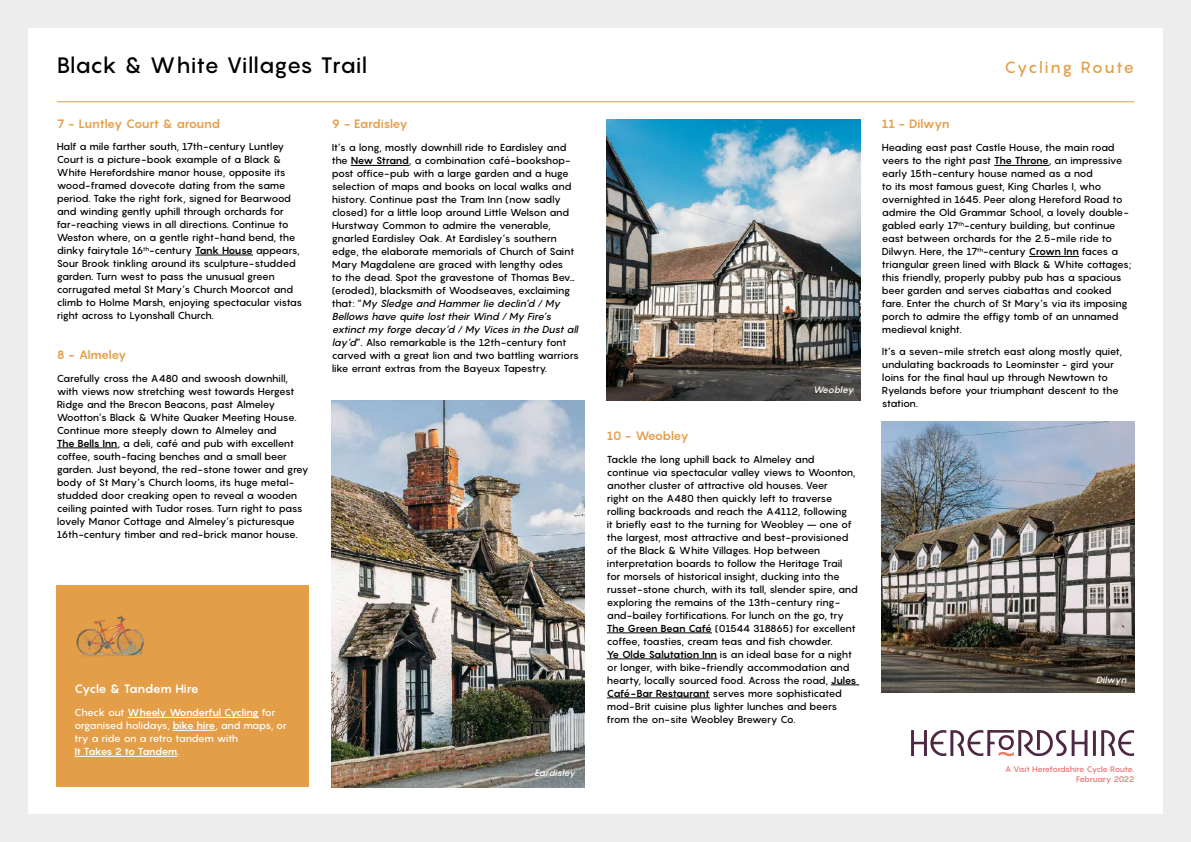
<style>
.page{position:relative;width:1191px;height:842px;background:#ededed}
.page>*{position:absolute;margin:0;border:0;box-sizing:border-box;transform-origin:0 0}
.t1{font:500 22px "Pangram";letter-spacing:-.005em;color:#000}
.t2{font:500 16px "Pangram";letter-spacing:.085em;color:#e49e48}
.t3{font:700 12px "Pangram";letter-spacing:-.05em;color:#e49e48}
.t4{font:700 12px "Pangram";letter-spacing:-.045em;color:#fff}
.t5{font:500 10px/13px "Pangram";letter-spacing:-.05em;color:#000}
.t6{font:500 10px/13px "Pangram";letter-spacing:-.05em;color:#fff}
.t7{font:italic 500 9px "Pangram";color:#fff}
.t8{font:500 8px/9.5px "Pangram";letter-spacing:-.05em;color:#ed6c6f;text-align:right}
.s1{font-weight:700}
.s2{font-style:italic}
</style>
<div class="page">
<div style="left:28px;top:28px;width:1134px;height:786px;background:#fff"></div>
<hr style="left:195px;top:255px;width:58px;height:1px;background:#000">
<hr style="left:57px;top:448px;width:61px;height:1px;background:#000">
<hr style="left:351px;top:165px;width:58px;height:1px;background:#000">
<hr style="left:607px;top:633px;width:105px;height:1px;background:#000">
<hr style="left:607px;top:659px;width:110px;height:1px;background:#000">
<svg style="left:831px;top:685px;width:28px;height:1px"></svg>
<hr style="left:607px;top:698px;width:103px;height:1px;background:#000">
<hr style="left:994px;top:165px;width:55px;height:1px;background:#000">
<hr style="left:1029px;top:256px;width:50px;height:1px;background:#000">
<hr style="left:57px;top:101px;width:1077px;height:1px;background:#e49e48">
<svg style="left:911px;top:730px;width:223px;height:26px"></svg>
<img style="left:607px;top:119px;width:253px;height:282px">
<img style="left:332px;top:401px;width:252px;height:386px">
<img style="left:882px;top:421px;width:252px;height:272px">
<div style="left:57px;top:585px;width:252px;height:202px;background:#e49e48"></div>
<hr style="left:127px;top:717px;width:132px;height:1px;background:#fff">
<hr style="left:173px;top:730px;width:42px;height:1px;background:#fff">
<hr style="left:74px;top:756px;width:104px;height:1px;background:#fff">
<img style="left:77px;top:615px;width:66px;height:42px">
<h1 class="t1" style="left:57px;top:51px;width:312px">Black &amp; White Villages Trail</h1>
<p class="t3" style="left:57px;top:116px;width:165px">7 - Luntley Court &amp; around</p>
<p class="t5" style="left:57px;top:140px;width:247px">Half a mile farther south, 17th-century Luntley Court is a picture-book example of a Black &amp; White Herefordshire manor house, opposite its wood-framed dovecote dating from the same period. Take the right fork, signed for Bearwood and winding gently uphill through orchards for far-reaching views in all directions. Continue to Weston where, on a gentle right-hand bend, the dinky fairytale 16<sup>th</sup>-century <span class="s1">Tank House</span> appears, Sour Brook tinkling around its sculpture-studded garden. Turn west to pass the unusual green corrugated metal St Mary’s Church Moorcot and climb to Holme Marsh, enjoying spectacular vistas right across to Lyonshall Church.</p>
<p class="t3" style="left:57px;top:347px;width:71px">8 - Almeley</p>
<p class="t5" style="left:57px;top:372px;width:253px">Carefully cross the A480 and swoosh downhill, with views now stretching west towards Hergest Ridge and the Brecon Beacons, past Almeley Wootton’s Black &amp; White Quaker Meeting House.<br>Continue more steeply down to Almeley and<br><span class="s1">The Bells Inn</span>, a deli, café and pub with excellent coffee, south-facing benches and a small beer garden. Just beyond, the red-stone tower and grey body of St Mary’s Church looms, its huge metal&shy;studded door creaking open to reveal a wooden ceiling painted with Tudor roses. Turn right to pass lovely Manor Cottage and Almeley’s picturesque 16th-century timber and red-brick manor house.</p>
<p class="t3" style="left:332px;top:116px;width:78px">9 - Eardisley</p>
<p class="t5" style="left:332px;top:141px;width:250px">It’s a long, mostly downhill ride to Eardisley and the <span class="s1">New Strand</span>, a combination café-bookshop&shy;post office-pub with a large garden and a huge selection of maps and books on local walks and history. Continue past the Tram Inn (now sadly closed) for a little loop around Little Welson and Hurstway Common to admire the venerable, gnarled Eardisley Oak. At Eardisley’s southern edge, the elaborate memorials of Church of Saint Mary Magdalene are graced with lengthy odes<br>to the dead. Spot the gravestone of Thomas Bev… (eroded), blacksmith of Woodseaves, exclaiming<br>t h a t : “ <span class="s2">My Sledge and Hammerlie declin’d / My Bellows have quite losttheirWind / My Fire’s extinctmy forge decay’d / My Vices in the Dustall lay’d</span>”. Also remarkable is the 12th-century font carved with a great lion and two battling warriors like errant extras from the Bayeux Tapestry.</p>
<p class="t4" style="left:74px;top:681px;width:126px">Cycle &amp; Tandem Hire</p>
<p class="t6" style="left:74px;top:706px;width:214px">Check out <span class="s1">Wheely Wonderful Cycling</span> for organised holidays, <span class="s1">bike hire</span>, and maps, or try a ride on a retro tandem with<br><span class="s1">It Takes 2 to Tandem</span>.</p>
<p class="t7" style="left:534px;top:767px;width:44px">Eardisley</p>
<p class="t7" style="left:813px;top:384px;width:44px">Weobley</p>
<p class="t3" style="left:607px;top:428px;width:83px">10 - Weobley</p>
<p class="t5" style="left:607px;top:453px;width:252px">Tackle the long uphill back to Almeley and continue via spectacular valley views to Woonton, another cluster of attractive old houses. Veer<br>right on the A480 then quickly left to traverse rolling backroads and reach the A4112, following<br>it briefly east to the turning for Weobley – one of the largest, most attractive and best-provisioned of the Black &amp; White Villages. Hop between interpretation boards to follow the Heritage Trail for morsels of historical insight, ducking into the russet-stone church, with its tall, slender spire, and exploring the remains of the 13th-century ring&shy;and-bailey fortifications. For lunch on the go, try <span class="s1">The Green Bean Café</span> (01544 318865) for excellent coffee, toasties, cream teas and fish chowder.<br><span class="s1">Ye Olde Salutation Inn</span> is an ideal base for a night or longer, with bike-friendly accommodation and hearty, locally sourced food. Across the road, <span class="s1">Jules Café-Bar Restaurant</span> serves more sophisticated mod-Brit cuisine plus lighter lunches and beers from the on-site Weobley Brewery Co.</p>
<h2 class="t2" style="left:1004px;top:57px;width:131px">Cycling Route</h2>
<p class="t3" style="left:882px;top:116px;width:69px">11 - Dilwyn</p>
<p class="t5" style="left:882px;top:141px;width:251px">Heading east past Castle House, the main road veers to the right past <span class="s1">The Throne</span>, an impressive early 15th-century house named as a nod<br>to its most famous guest, King Charles I, who overnighted in 1645. Peer along Hereford Road to admire the Old Grammar School, a lovely double&shy;gabled early 17<sup>th</sup>-century building, but continue east between orchards for the 2.5-mile ride to Dilwyn. Here, the 17<sup>th</sup>-century <span class="s1">Crown Inn</span> faces a triangular green lined with Black &amp; White cottages; this friendly, properly pubby pub has a spacious beer garden and serves ciabattas and cooked fare. Enter the church of St Mary’s via its imposing porch to admire the effigy tomb of an unnamed medieval knight.</p>
<p class="t5" style="left:882px;top:345px;width:242px">It’s a seven-mile stretch east along mostly quiet, undulating backroads to Leominster - gird your loins for the final haul up through Newtown to Ryelands before your triumphant descent to the station.</p>
<p class="t7" style="left:1096px;top:674px;width:34px">Dilwyn</p>
<p class="t8" style="left:1005px;top:765px;width:131px">A Visit Herefordshire Cycle Route.<br>February 2022</p>
</div>
